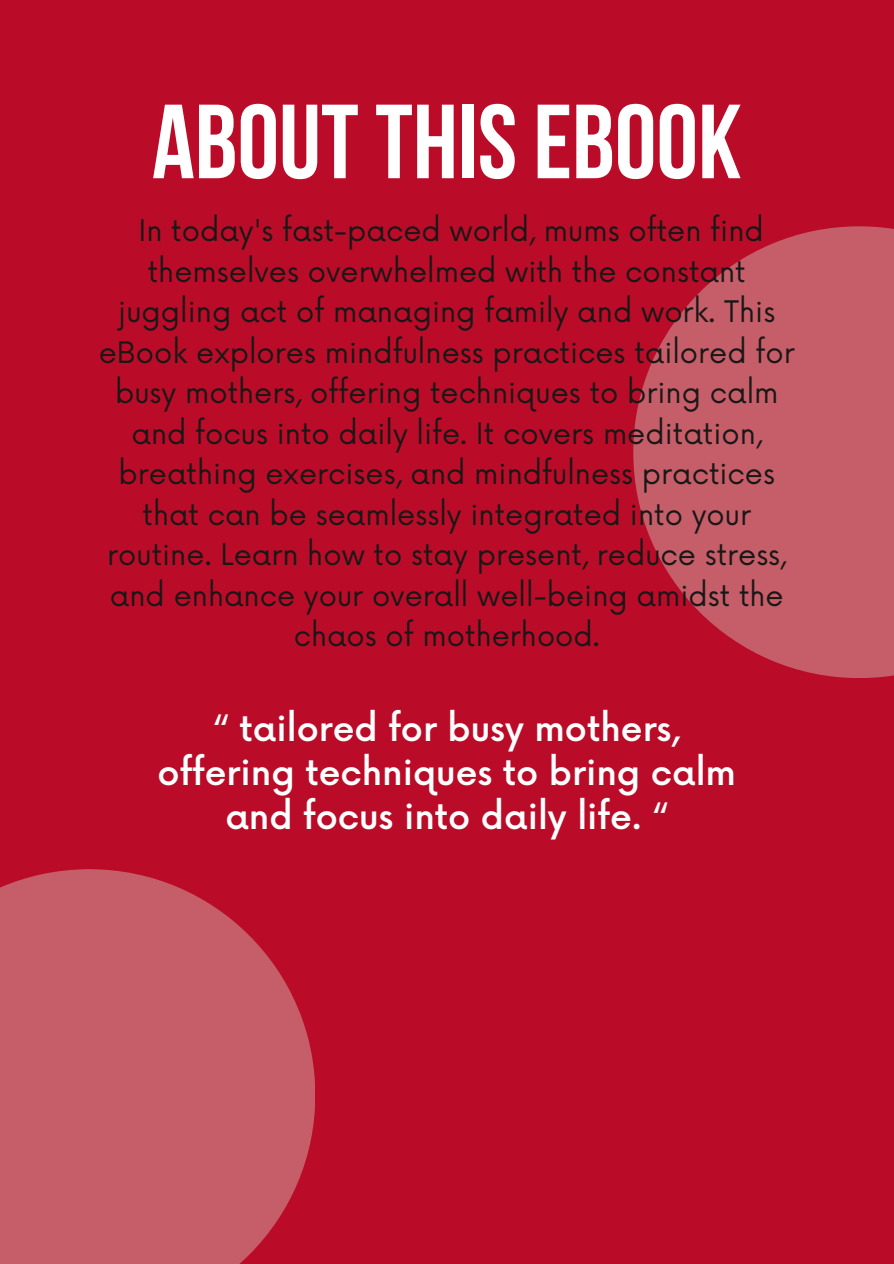
<style>
.page{position:relative;width:894px;height:1264px;background:#fff}
.page>*{position:absolute;margin:0;border:0;box-sizing:border-box;transform-origin:0 0}
.t1{font:105px "Bebas Neue Cyrillic";color:#fff}
.t2{font:500 34.95px/43.8px "Now";color:#fff;text-align:center}
.t3{font:28.95px/40.5px "Now";color:#191817;text-align:center}
</style>
<div class="page">
<div style="left:0;top:0;width:893px;height:1263px;background:#ba0c28"></div>
<svg style="left:0;top:869px;width:315px;height:394px;background:#c35360"></svg>
<svg style="left:633px;top:226px;width:260px;height:452px;fill:#c55e69"></svg>
<h1 class="t1" style="left:152px;top:99px;width:591px">ABOUTTHISEBOOK</h1>
<h2 class="t3" style="left:99px;top:212px;width:697px">In today's fast-paced world, mums often find themselves overwhelmed with the constant juggling act of managing family and work. This eBook explores mindfulness practices tailored for busy mothers, offering techniques to bring calm and focus into daily life. It covers meditation, breathing exercises, and mindfulness practices that can be seamlessly integrated into your routine. Learn how to stay present, reduce stress, and enhance your overall well-being amidst the chaos of motherhood.</h2>
<p class="t2" style="left:157px;top:708px;width:580px">“ tailored for busy mothers, offering techniques to bring calm and focus into daily life. “</p>
</div>
